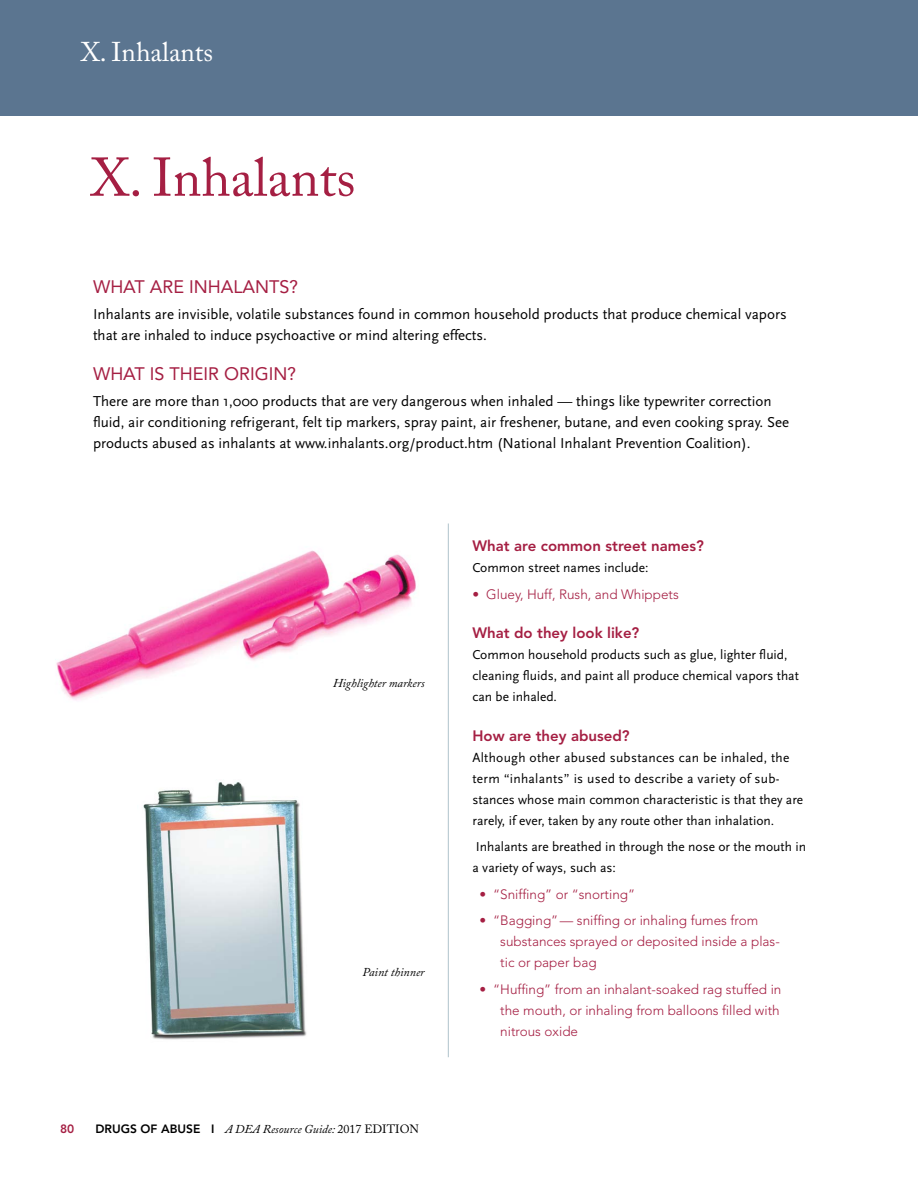
<style>
.page{position:relative;width:918px;height:1188px;background:#fff}
.page>*{position:absolute;margin:0;border:0;box-sizing:border-box;transform-origin:0 0}
.t1{font:54px "Adobe Caslon Pro";color:#a51f43}
.t2{font:27px "Adobe Caslon Pro";color:#fff}
.t3{font:18px "Avenir";color:#a51f43}
.t4{font:15px/21px "Scala Sans";color:#000}
.t5{font:800 15px "Avenir";color:#a51f43}
.t6{font:13.5px/21px "Scala Sans";color:#000}
.t7{font:300 13.5px/21px "Avenir";color:#a51f43}
.t8{font:italic 12px "Adobe Caslon Pro";color:#000}
.t9{font:800 12px "Avenir";color:#a51f43}
.s1{font-family:"Avenir";font-weight:800;font-style:normal}
.s2{font-style:normal}
</style>
<div class="page">
<div style="left:0;top:0;width:918px;height:116px;background:#5b7590"></div>
<hr style="left:448px;top:524px;width:1px;height:533px;background:#afc2cb">
<img style="left:56px;top:550px;width:360px;height:151px">
<img style="left:143px;top:782px;width:164px;height:258px">
<h2 class="t2" style="left:81px;top:36px;width:134px">X. Inhalants</h2>
<h2 class="t1" style="left:91px;top:145px;width:266px">X. Inhalants</h2>
<h3 class="t3" style="left:93px;top:277px;width:207px">WHAT ARE INHALANTS?</h3>
<p class="t4" style="left:93px;top:304px;width:695px">Inhalants are invisible, volatile substances found in common household products that produce chemical vapors that are inhaled to induce psychoactive or mind altering effects.</p>
<h3 class="t3" style="left:93px;top:364px;width:205px">WHAT IS THEIR ORIGIN?</h3>
<p class="t4" style="left:93px;top:390px;width:698px">There are more than 1,000 products that are very dangerous when inhaled — things like typewriter correction fluid, air conditioning refrigerant, felt tip markers, spray paint, air freshener, butane, and even cooking spray. See products abused as inhalants at www.inhalants.org/product.htm (National Inhalant Prevention Coalition).</p>
<p class="t8" style="left:333px;top:676px;width:93px">Highlighter markers</p>
<p class="t8" style="left:362px;top:965px;width:64px">Paint thinner</p>
<p class="t9" style="left:60px;top:1121px;width:16px">80</p>
<p class="t8" style="left:96px;top:1121px;width:325px"><span class="s1">DRUGS OF ABUSE I</span> A DEA Resource Guide: <span class="s2">2017 EDITION</span></p>
<h3 class="t5" style="left:472px;top:537px;width:233px">What are common street names?</h3>
<p class="t6" style="left:472px;top:558px;width:177px">Common street names include:</p>
<p class="t7" style="left:472px;top:584px;width:208px">• Gluey, Huff, Rush, and Whippets</p>
<h3 class="t5" style="left:472px;top:624px;width:168px">What do they look like?</h3>
<p class="t6" style="left:472px;top:645px;width:328px">Common household products such as glue, lighter fluid, cleaning fluids, and paint all produce chemical vapors that can be inhaled.</p>
<h3 class="t5" style="left:472px;top:727px;width:159px">How are they abused?</h3>
<p class="t6" style="left:472px;top:747px;width:332px">Although other abused substances can be inhaled, the term “inhalants” is used to describe a variety of sub&shy;stances whose main common characteristic is that they are rarely, if ever, taken by any route other than inhalation.</p>
<p class="t6" style="left:472px;top:837px;width:335px">Inhalants are breathed in through the nose or the mouth in a variety of ways, such as:</p>
<p class="t7" style="left:480px;top:884px;width:157px">• “Sniffing” or “snorting”</p>
<p class="t7" style="left:500px;top:910px;width:281px;text-indent:-21px">• “Bagging” — sniffing or inhaling fumes from substances sprayed or deposited inside a plas&shy;tic or paper bag</p>
<p class="t7" style="left:500px;top:978px;width:283px;text-indent:-21px">• “Huffing” from an inhalant-soaked rag stuffed in the mouth, or inhaling from balloons filled with nitrous oxide</p>
</div>
